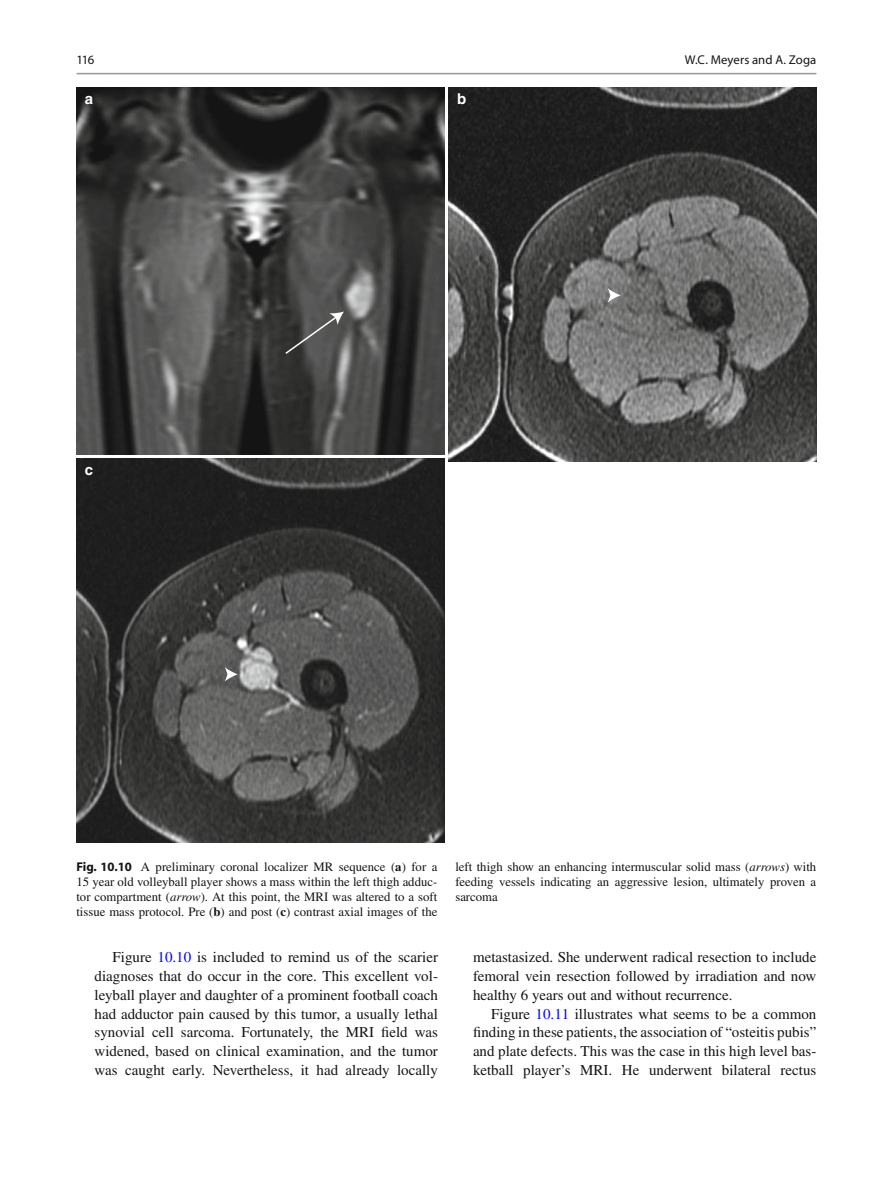
<style>
.page{position:relative;width:893px;height:1187px;background:#fff}
.page>*{position:absolute;margin:0;border:0;box-sizing:border-box;transform-origin:0 0}
.t1{font:15px/18.8px "Times";color:#131413;text-align:justify}
.t2{font:700 15px "Helvetica";color:#fff}
.t3{font:12.75px/15px "Times";color:#131413;text-align:justify}
.t4{font:12.75px "Myriad";letter-spacing:.005em;color:#131413}
.s1{font-family:"Myriad";font-weight:700}
.s2{font-weight:700}
.s3{font-style:italic}
.s4{color:#00f}
</style>
<div class="page">
<img style="left:76px;top:88px;width:368px;height:366px">
<img style="left:448px;top:88px;width:368px;height:374px">
<img style="left:76px;top:458px;width:368px;height:384px">
<svg style="left:284px;top:311px;width:60px;height:44px;background:#555"></svg>
<svg style="left:608px;top:288px;width:13px;height:14px"></svg>
<svg style="left:225px;top:667px;width:13px;height:14px"></svg>
<hr style="left:77px;top:73px;width:739px;height:1px;background:#989898">
<p class="t4" style="left:77px;top:55px;width:19px">116</p>
<p class="t2" style="left:85px;top:94px;width:10px">a</p>
<p class="t2" style="left:85px;top:464px;width:10px">c</p>
<p class="t2" style="left:457px;top:94px;width:11px">b</p>
<p class="t4" style="left:685px;top:55px;width:133px">W.C. Meyers and A. Zoga</p>
<p class="t3" style="left:76px;top:860px;width:362px"><span class="s1">Fig. 10.10</span> A preliminary coronal localizer MR sequence ( <span class="s2">a</span> ) for a 15 year old volleyball player shows a mass within the left thigh adduc&shy;tor compartment ( <span class="s3">arrow</span> ). At this point, the MRI was altered to a soft tissue mass protocol. Pre ( <span class="s2">b</span> ) and post ( <span class="s2">c</span> ) contrast axial images of the</p>
<p class="t3" style="left:455px;top:860px;width:362px">left thigh show an enhancing intermuscular solid mass ( <span class="s3">arrows</span> ) with feeding vessels indicating an aggressive lesion, ultimately proven a sarcoma</p>
<p class="t1" style="left:95px;top:949px;width:345px;text-indent:18px">Figure <span class="s4">10.10</span> is included to remind us of the scarier diagnoses that do occur in the core. This excellent vol&shy;leyball player and daughter of a prominent football coach had adductor pain caused by this tumor, a usually lethal synovial cell sarcoma. Fortunately, the MRI field was widened, based on clinical examination, and the tumor was caught early. Nevertheless, it had already locally</p>
<p class="t1" style="left:473px;top:949px;width:345px">metastasized. She underwent radical resection to include femoral vein resection followed by irradiation and now healthy 6 years out and without recurrence.</p>
<p class="t1" style="left:473px;top:1005px;width:345px;text-indent:18px">Figure <span class="s4">10.11</span> illustrates what seems to be a common finding in these patients, the association of “osteitis pubis” and plate defects. This was the case in this high level bas&shy;ketball player’s MRI. He underwent bilateral rectus</p>
</div>
